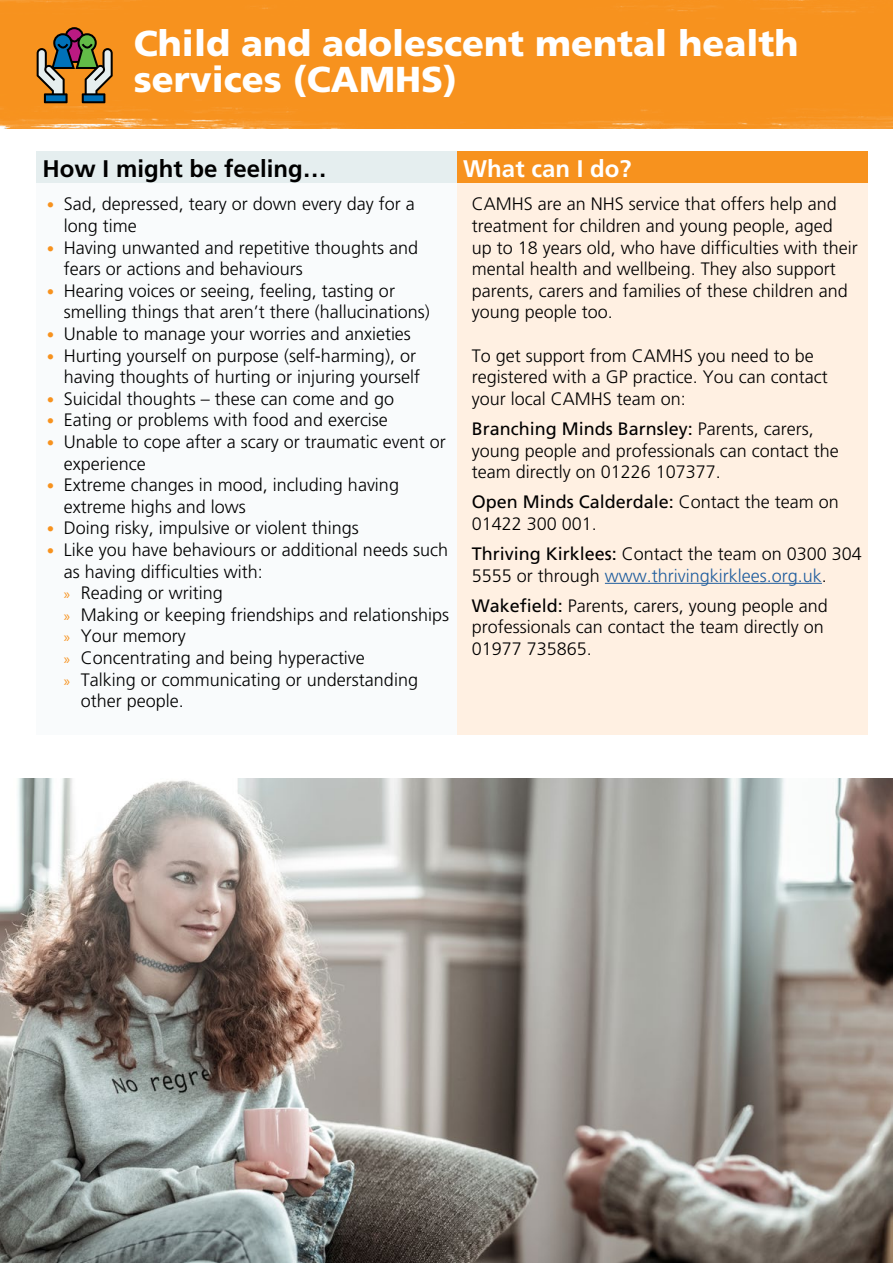
<style>
.page{position:relative;width:893px;height:1263px;background:#fff}
.page>*{position:absolute;margin:0;border:0;box-sizing:border-box;transform-origin:0 0}
.t1{font:900 36px/36px "Frutiger";color:#fff}
.t2{font:700 24px "Frutiger";color:#000}
.t3{font:700 24px "Frutiger";color:#fff}
.t4{font:300 18px/21.6px "Frutiger";color:#000}
.s1{font-size:15px;color:#f7921e}
.s2{font-family:"Myriad Pro";font-weight:400;font-size:15px;color:#f7921e}
.s3{font-weight:400}
.s4{color:#215e9e}
</style>
<div class="page">
<div style="left:0;top:0;width:893px;height:128px;background:#f7921e"></div>
<svg style="left:37px;top:26px;width:76px;height:77px;background:#997b4f"></svg>
<div style="left:37px;top:152px;width:420px;height:31px;background:#e5eeef"></div>
<div style="left:457px;top:152px;width:411px;height:31px;background:#f7921e"></div>
<div style="left:37px;top:183px;width:420px;height:551px;background:#f9fbfc"></div>
<div style="left:457px;top:183px;width:411px;height:551px;background:#fff0e2"></div>
<hr style="left:605px;top:583px;width:217px;height:1px;background:#215e9e">
<img style="left:0;top:778px;width:893px;height:485px">
<p class="t1" style="left:134px;top:25px;width:666px">Child and adolescent mental health services (CAMHS)</p>
<p class="t2" style="left:43px;top:155px;width:286px">How I might be feeling…</p>
<p class="t3" style="left:463px;top:155px;width:170px">What can I do?</p>
<p class="t4" style="left:64px;top:193px;width:353px;text-indent:-17px"><span class="s1">•</span> Sad, depressed, teary or down every day for a long time</p>
<p class="t4" style="left:64px;top:236px;width:356px;text-indent:-17px"><span class="s1">•</span> Having unwanted and repetitive thoughts and fears or actions and behaviours</p>
<p class="t4" style="left:64px;top:280px;width:368px;text-indent:-17px"><span class="s1">•</span> Hearing voices or seeing, feeling, tasting or smelling things that aren’t there (hallucinations)</p>
<p class="t4" style="left:47px;top:323px;width:366px"><span class="s1">•</span> Unable to manage your worries and anxieties</p>
<p class="t4" style="left:47px;top:344px;width:375px;text-align:right"><span class="s1">•</span> Hurting yourself on purpose (self-harming), or having thoughts of hurting or injuring yourself</p>
<p class="t4" style="left:47px;top:388px;width:349px"><span class="s1">•</span> Suicidal thoughts – these can come and go</p>
<p class="t4" style="left:47px;top:409px;width:343px"><span class="s1">•</span> Eating or problems with food and exercise</p>
<p class="t4" style="left:64px;top:431px;width:383px;text-indent:-17px"><span class="s1">•</span> Unable to cope after a scary or traumatic event or experience</p>
<p class="t4" style="left:64px;top:474px;width:337px;text-indent:-17px"><span class="s1">•</span> Extreme changes in mood, including having extreme highs and lows</p>
<p class="t4" style="left:47px;top:517px;width:314px"><span class="s1">•</span> Doing risky, impulsive or violent things</p>
<p class="t4" style="left:64px;top:539px;width:386px;text-indent:-17px"><span class="s1">•</span> Like you have behaviours or additional needs such as having difficulties with:</p>
<p class="t4" style="left:64px;top:582px;width:161px"><span class="s2">»</span> Reading or writing</p>
<p class="t4" style="left:64px;top:604px;width:387px"><span class="s2">»</span> Making or keeping friendships and relationships</p>
<p class="t4" style="left:64px;top:625px;width:124px"><span class="s2">»</span> Your memory</p>
<p class="t4" style="left:64px;top:647px;width:303px"><span class="s2">»</span> Concentrating and being hyperactive</p>
<p class="t4" style="left:81px;top:668px;width:339px;text-indent:-17px"><span class="s2">»</span> Talking or communicating or understanding other people.</p>
<p class="t4" style="left:472px;top:193px;width:388px">CAMHS are an NHS service that offers help and treatment for children and young people, aged<br>up to 18 years old, who have difficulties with their mental health and wellbeing. They also support parents, carers and families of these children and young people too.</p>
<p class="t4" style="left:472px;top:344px;width:358px">To get support from CAMHS you need to be registered with a GP practice. You can contact your local CAMHS team on:</p>
<p class="t4" style="left:472px;top:418px;width:369px"><span class="s3">Branching Minds Barnsley:</span> Parents, carers, young people and professionals can contact the team directly on 01226 107377.</p>
<p class="t4" style="left:472px;top:491px;width:369px"><span class="s3">Open Minds Calderdale:</span> Contact the team on<br>01422 300 001.</p>
<p class="t4" style="left:472px;top:543px;width:391px"><span class="s3">Thriving Kirklees:</span> Contact the team on 0300 304<br>5555 or through <span class="s4">www.thrivingkirklees.org.uk</span>.</p>
<p class="t4" style="left:472px;top:595px;width:358px"><span class="s3">Wakefield:</span> Parents, carers, young people and professionals can contact the team directly on<br>01977 735865.</p>
</div>
